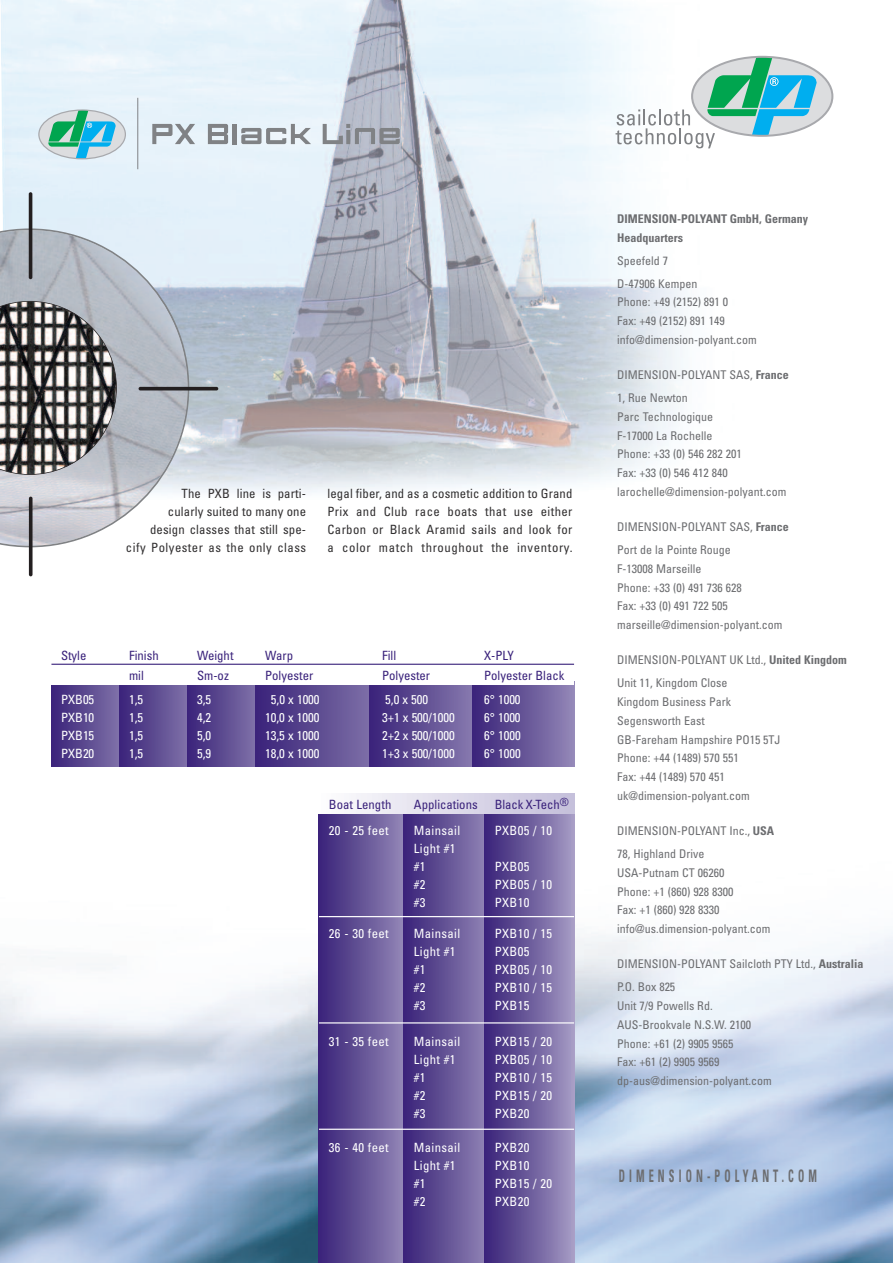
<style>
.page{position:relative;width:893px;height:1263px;background:#fff}
.page>*{position:absolute;margin:0;border:0;box-sizing:border-box;transform-origin:0 0}
.t1{font:700 condensed 17.25px "Univers";letter-spacing:.4em;color:#6c6d70;scale:.6 1}
.t2{font:condensed 12.75px/18px "Univers";letter-spacing:.025em;color:#fff}
.t3{font:condensed 12.75px/18px "Univers";letter-spacing:.03em;color:#312f30;text-align:right}
.t4{font:condensed 12.75px "Univers";color:#3a227b}
.t5{font:condensed 12px/18.8px "Univers";color:#6c6d70}
.t6{font:700 condensed 12px/18.8px "Univers";color:#6c6d70}
.s1{font-weight:700}
</style>
<div class="page">
<img style="left:0;top:0;width:765px;height:493px">
<hr style="left:137px;top:98px;width:1px;height:71px;background:#808285">
<div style="left:39px;top:110px;width:86px;height:49px;background:#dcdddf;border-radius:50%"></div>
<svg style="left:48px;top:110px;width:68px;height:49px"></svg>
<div style="left:38px;top:109px;width:88px;height:50px;border:1px solid #a8a9ad;border-radius:50%"></div>
<svg style="left:152px;top:124px;width:43px;height:20px"></svg>
<svg style="left:208px;top:124px;width:20px;height:20px"></svg>
<hr style="left:233px;top:124px;width:4px;height:20px;background:#808285">
<svg style="left:241px;top:124px;width:70px;height:20px"></svg>
<svg style="left:323px;top:124px;width:77px;height:20px;background:#a5a9b2"></svg>
<img style="left:0;top:816px;width:893px;height:447px">
<div style="left:692px;top:57px;width:140px;height:79px;background:#dcdddf;border-radius:50%"></div>
<svg style="left:616px;top:57px;width:201px;height:91px"></svg>
<div style="left:691px;top:56px;width:142px;height:81px;border:2px solid #a8a9ad;border-radius:50%"></div>
<div style="left:319px;top:793px;width:255px;height:30px;background:linear-gradient(to right,#fdfdfe,#c3beda)"></div>
<div style="left:319px;top:814px;width:85px;height:449px;background:linear-gradient(to right,#392379,#9286b5)"></div>
<div style="left:404px;top:814px;width:85px;height:449px;background:linear-gradient(to right,#3e287c,#897baf)"></div>
<div style="left:485px;top:814px;width:89px;height:449px;background:linear-gradient(to right,#382278,#a399c2)"></div>
<hr style="left:319px;top:916px;width:255px;height:1px;background:#fff">
<hr style="left:319px;top:1022px;width:255px;height:1px;background:#fff">
<hr style="left:319px;top:1129px;width:255px;height:1px;background:#fff">
<svg style="left:51px;top:685px;width:68px;height:81px;background:#5b4990"></svg>
<svg style="left:119px;top:685px;width:69px;height:81px;background:#5b488f"></svg>
<svg style="left:188px;top:685px;width:68px;height:81px;background:#5b4990"></svg>
<svg style="left:256px;top:685px;width:114px;height:81px;background:#5a488f"></svg>
<svg style="left:370px;top:685px;width:102px;height:81px;background:#5e4c92"></svg>
<div style="left:472px;top:681px;width:102px;height:85px;background:linear-gradient(to right,#392278,#9185b5)"></div>
<div style="left:51px;top:641px;width:523px;height:43px;background:#fff"></div>
<hr style="left:51px;top:664px;width:523px;height:1px;background:#3a227b">
<svg style="left:0;top:228px;width:189px;height:319px;background:#c6cbd2"></svg>
<svg style="left:0;top:301px;width:117px;height:174px;background:#7f7e7e"></svg>
<hr style="left:29px;top:192px;width:3px;height:87px;background:#231f20;border-radius:2px">
<svg style="left:29px;top:497px;width:4px;height:79px"></svg>
<hr style="left:139px;top:387px;width:79px;height:3px;background:#231f20;border-radius:2px">
<p class="t3" style="left:126px;top:485px;width:182px">The PXB line is parti-<br>cularly suited to many one<br>design classes that still spe-<br>cify Polyester as the only class</p>
<p class="t3" style="left:327px;top:485px;width:247px;text-align:justify">legal fiber, and as a cosmetic addition to Grand Prix and Club race boats that use either Carbon or Black Aramid sails and look for a color match throughout the inventory.</p>
<p class="t4" style="left:61px;top:651px;width:27px">Style</p>
<p class="t4" style="left:129px;top:651px;width:31px">Finish</p>
<p class="t4" style="left:197px;top:651px;width:38px">Weight</p>
<p class="t4" style="left:265px;top:651px;width:29px">Warp</p>
<p class="t4" style="left:382px;top:651px;width:16px">Fill</p>
<p class="t4" style="left:484px;top:651px;width:31px">X-PLY</p>
<p class="t4" style="left:129px;top:670px;width:16px">mil</p>
<p class="t4" style="left:197px;top:670px;width:33px">Sm-oz</p>
<p class="t4" style="left:265px;top:670px;width:50px">Polyester</p>
<p class="t4" style="left:382px;top:670px;width:50px">Polyester</p>
<p class="t4" style="left:484px;top:670px;width:82px">Polyester Black</p>
<p class="t2" style="left:61px;top:692px;width:35px">PXB05</p>
<p class="t2" style="left:129px;top:692px;width:16px">1,5</p>
<p class="t2" style="left:197px;top:692px;width:16px">3,5</p>
<p class="t2" style="left:271px;top:692px;width:50px">5,0 x 1000</p>
<p class="t2" style="left:385px;top:692px;width:45px">5,0 x 500</p>
<p class="t2" style="left:484px;top:692px;width:38px">6° 1000</p>
<p class="t2" style="left:61px;top:710px;width:35px">PXB10</p>
<p class="t2" style="left:129px;top:710px;width:16px">1,5</p>
<p class="t2" style="left:197px;top:710px;width:16px">4,2</p>
<p class="t2" style="left:265px;top:710px;width:56px">10,0 x 1000</p>
<p class="t2" style="left:382px;top:710px;width:74px">3+1 x 500/1000</p>
<p class="t2" style="left:484px;top:710px;width:38px">6° 1000</p>
<p class="t2" style="left:61px;top:728px;width:35px">PXB15</p>
<p class="t2" style="left:129px;top:728px;width:16px">1,5</p>
<p class="t2" style="left:197px;top:728px;width:16px">5,0</p>
<p class="t2" style="left:265px;top:728px;width:56px">13,5 x 1000</p>
<p class="t2" style="left:382px;top:728px;width:74px">2+2 x 500/1000</p>
<p class="t2" style="left:484px;top:728px;width:38px">6° 1000</p>
<p class="t2" style="left:61px;top:746px;width:35px">PXB20</p>
<p class="t2" style="left:129px;top:746px;width:16px">1,5</p>
<p class="t2" style="left:197px;top:746px;width:16px">5,9</p>
<p class="t2" style="left:265px;top:746px;width:56px">18,0 x 1000</p>
<p class="t2" style="left:382px;top:746px;width:74px">1+3 x 500/1000</p>
<p class="t2" style="left:484px;top:746px;width:38px">6° 1000</p>
<p class="t4" style="left:329px;top:800px;width:64px">Boat Length</p>
<p class="t4" style="left:414px;top:800px;width:65px">Applications</p>
<p class="t4" style="left:495px;top:800px;width:75px">Black X-Tech<sup>®</sup></p>
<p class="t2" style="left:329px;top:822px;width:61px">20 - 25 feet</p>
<p class="t2" style="left:414px;top:822px;width:48px">Mainsail</p>
<p class="t2" style="left:495px;top:822px;width:59px">PXB05 / 10</p>
<p class="t2" style="left:414px;top:840px;width:43px">Light #1 #1</p>
<p class="t2" style="left:495px;top:858px;width:36px">PXB05</p>
<p class="t2" style="left:414px;top:876px;width:13px">#2</p>
<p class="t2" style="left:495px;top:876px;width:59px">PXB05 / 10</p>
<p class="t2" style="left:414px;top:894px;width:13px">#3</p>
<p class="t2" style="left:495px;top:894px;width:36px">PXB10</p>
<p class="t2" style="left:329px;top:925px;width:61px">26 - 30 feet</p>
<p class="t2" style="left:414px;top:925px;width:48px">Mainsail</p>
<p class="t2" style="left:495px;top:925px;width:59px">PXB10 / 15</p>
<p class="t2" style="left:414px;top:943px;width:43px">Light #1</p>
<p class="t2" style="left:495px;top:943px;width:36px">PXB05</p>
<p class="t2" style="left:414px;top:961px;width:13px">#1</p>
<p class="t2" style="left:495px;top:961px;width:59px">PXB05 / 10</p>
<p class="t2" style="left:414px;top:979px;width:13px">#2</p>
<p class="t2" style="left:495px;top:979px;width:59px">PXB10 / 15</p>
<p class="t2" style="left:414px;top:997px;width:13px">#3</p>
<p class="t2" style="left:495px;top:997px;width:36px">PXB15</p>
<p class="t2" style="left:329px;top:1033px;width:61px">31 - 35 feet</p>
<p class="t2" style="left:414px;top:1033px;width:48px">Mainsail</p>
<p class="t2" style="left:495px;top:1033px;width:59px">PXB15 / 20</p>
<p class="t2" style="left:414px;top:1051px;width:43px">Light #1</p>
<p class="t2" style="left:495px;top:1051px;width:59px">PXB05 / 10</p>
<p class="t2" style="left:414px;top:1069px;width:13px">#1</p>
<p class="t2" style="left:495px;top:1069px;width:59px">PXB10 / 15</p>
<p class="t2" style="left:414px;top:1087px;width:13px">#2</p>
<p class="t2" style="left:495px;top:1087px;width:59px">PXB15 / 20</p>
<p class="t2" style="left:414px;top:1105px;width:13px">#3</p>
<p class="t2" style="left:495px;top:1105px;width:36px">PXB20</p>
<p class="t2" style="left:329px;top:1139px;width:61px">36 - 40 feet</p>
<p class="t2" style="left:414px;top:1139px;width:48px">Mainsail</p>
<p class="t2" style="left:495px;top:1139px;width:36px">PXB20</p>
<p class="t2" style="left:414px;top:1157px;width:43px">Light #1</p>
<p class="t2" style="left:495px;top:1157px;width:36px">PXB10</p>
<p class="t2" style="left:414px;top:1175px;width:13px">#1</p>
<p class="t2" style="left:495px;top:1175px;width:59px">PXB15 / 20</p>
<p class="t2" style="left:414px;top:1193px;width:13px">#2</p>
<p class="t2" style="left:495px;top:1193px;width:36px">PXB20</p>
<p class="t6" style="left:617px;top:210px;width:192px">DIMENSION-POLYANT GmbH, Germany<br>Headquarters</p>
<p class="t5" style="left:617px;top:250px;width:82px;line-height:23px">Speefeld 7<br>D-47906 Kempen</p>
<p class="t5" style="left:617px;top:294px;width:141px">Phone: +49 (2152) 891 0<br>Fax: +49 (2152) 891 149 info@dimension-polyant.com</p>
<p class="t5" style="left:617px;top:364px;width:173px;line-height:23px">DIMENSION-POLYANT SAS, <span class="s1">France<br></span>1, Rue Newton</p>
<p class="t5" style="left:617px;top:408px;width:171px">Parc Technologique<br>F-17000 La Rochelle<br>Phone: +33 (0) 546 282 201<br>Fax: +33 (0) 546 412 840 larochelle@dimension-polyant.com</p>
<p class="t5" style="left:617px;top:516px;width:173px;line-height:23px">DIMENSION-POLYANT SAS, <span class="s1">France<br></span>Port de la Pointe Rouge</p>
<p class="t5" style="left:617px;top:560px;width:167px">F-13008 Marseille<br>Phone: +33 (0) 491 736 628<br>Fax: +33 (0) 491 722 505 marseille@dimension-polyant.com</p>
<p class="t5" style="left:617px;top:650px;width:231px;line-height:23px">DIMENSION-POLYANT UK Ltd., <span class="s1">United Kingdom<br></span>Unit 11, Kingdom Close</p>
<p class="t5" style="left:617px;top:693px;width:165px">Kingdom Business Park<br>Segensworth East<br>GB-Fareham Hampshire PO15 5TJ<br>Phone: +44 (1489) 570 551<br>Fax: +44 (1489) 570 451 uk@dimension-polyant.com</p>
<p class="t5" style="left:617px;top:820px;width:159px;line-height:23px">DIMENSION-POLYANT Inc., <span class="s1">USA<br></span>78, Highland Drive</p>
<p class="t5" style="left:617px;top:864px;width:155px">USA-Putnam CT 06260<br>Phone: +1 (860) 928 8300<br>Fax: +1 (860) 928 8330 info@us.dimension-polyant.com</p>
<p class="t5" style="left:617px;top:954px;width:248px;line-height:23px">DIMENSION-POLYANT Sailcloth PTY Ltd., <span class="s1">Australia<br></span>P.O. Box 825</p>
<p class="t5" style="left:617px;top:997px;width:156px">Unit 7/9 Powells Rd.<br>AUS-Brookvale N.S.W. 2100<br>Phone: +61 (2) 9905 9565<br>Fax: +61 (2) 9905 9569 dp-aus@dimension-polyant.com</p>
<h1 class="t1" style="left:619px;top:1170px;width:332px">DIMENSION-POLYANT.COM</h1>
</div>
